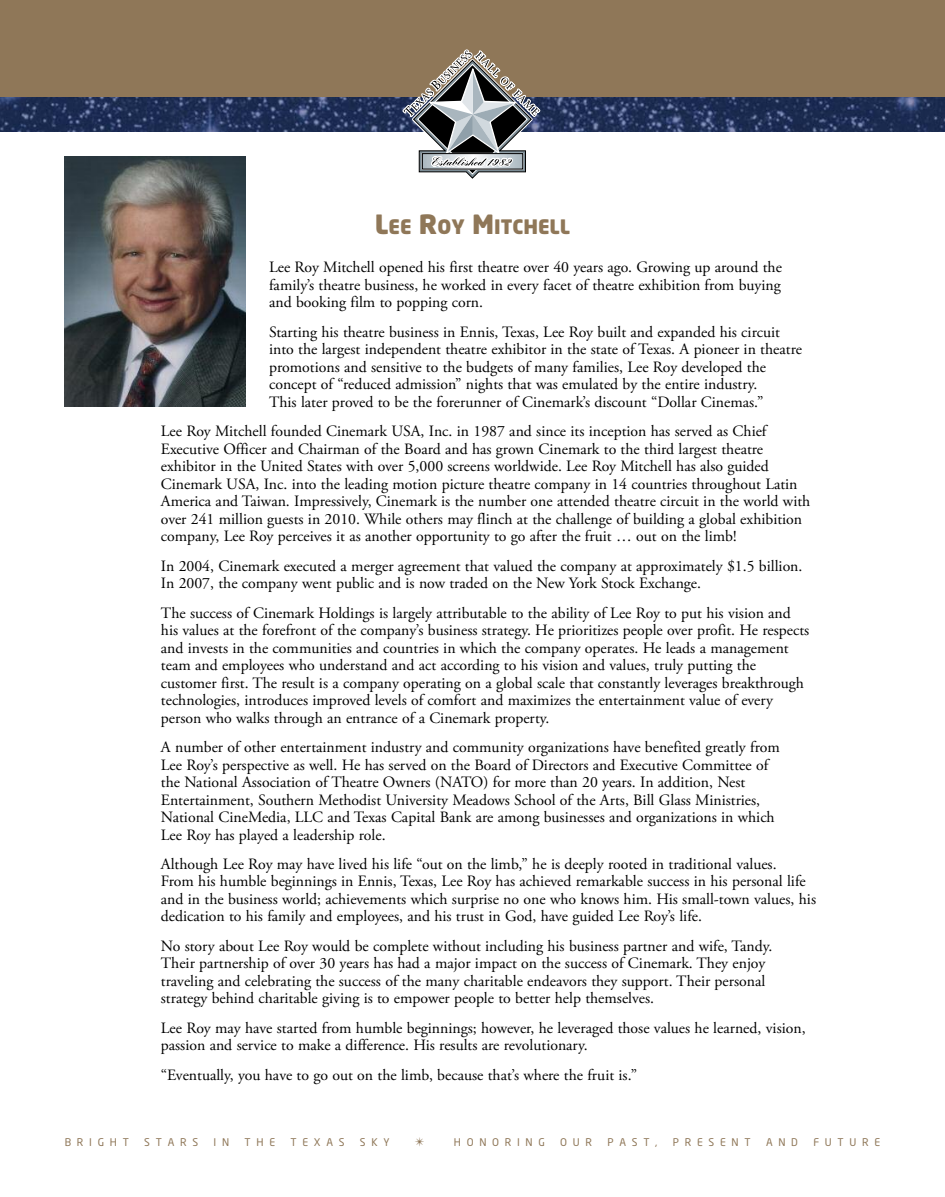
<style>
.page{position:relative;width:945px;height:1197px;background:#fff}
.page>*{position:absolute;margin:0;border:0;box-sizing:border-box;transform-origin:0 0}
.t1{font:900 19.6px "Neo Sans";color:#8f7758}
.t2{font:15.75px/17.5px "Adobe Garamond Pro";color:#000}
.t3{font:10.5px "Neo Sans";letter-spacing:.545em;color:#8f7758}
.s1{font-size:26.25px}
</style>
<div class="page">
<img style="left:0;top:97px;width:945px;height:35px">
<div style="left:0;top:0;width:945px;height:97px;background:#8f7758"></div>
<img style="left:65px;top:157px;width:180px;height:249px">
<svg style="left:400px;top:49px;width:143px;height:130px"></svg>
<p class="t1" style="left:375px;top:219px;width:197px"><span class="s1">L</span>EE <span class="s1">R</span>OY <span class="s1">M</span>ITCHELL</p>
<p class="t2" style="left:269px;top:260px;width:514px;text-align:justify">Lee Roy Mitchell opened his first theatre over 40 years ago. Growing up around the family’s theatre business, he worked in every facet of theatre exhibition from buying and booking film to popping corn.</p>
<p class="t2" style="left:269px;top:324px;width:534px">Starting his theatre business in Ennis, Texas, Lee Roy built and expanded his circuit into the largest independent theatre exhibitor in the state of Texas. A pioneer in theatre promotions and sensitive to the budgets of many families, Lee Roy developed the concept of “reduced admission” nights that was emulated by the entire industry.<br>This later proved to be the forerunner of Cinemark’s discount “Dollar Cinemas.”</p>
<p class="t2" style="left:161px;top:424px;width:651px">Lee Roy Mitchell founded Cinemark USA, Inc. in 1987 and since its inception has served as Chief Executive Officer and Chairman of the Board and has grown Cinemark to the third largest theatre exhibitor in the United States with over 5,000 screens worldwide. Lee Roy Mitchell has also guided Cinemark USA, Inc. into the leading motion picture theatre company in 14 countries throughout Latin America and Taiwan. Impressively, Cinemark is the number one attended theatre circuit in the world with over 241 million guests in 2010. While others may flinch at the challenge of building a global exhibition company, Lee Roy perceives it as another opportunity to go after the fruit … out on the limb!</p>
<p class="t2" style="left:161px;top:558px;width:643px">In 2004, Cinemark executed a merger agreement that valued the company at approximately $1.5 billion.<br>In 2007, the company went public and is now traded on the New York Stock Exchange.</p>
<p class="t2" style="left:161px;top:605px;width:650px">The success of Cinemark Holdings is largely attributable to the ability of Lee Roy to put his vision and his values at the forefront of the company’s business strategy. He prioritizes people over profit. He respects and invests in the communities and countries in which the company operates. He leads a management team and employees who understand and act according to his vision and values, truly putting the customer first. The result is a company operating on a global scale that constantly leverages breakthrough technologies, introduces improved levels of comfort and maximizes the entertainment value of every person who walks through an entrance of a Cinemark property.</p>
<p class="t2" style="left:161px;top:740px;width:621px">A number of other entertainment industry and community organizations have benefited greatly from Lee Roy’s perspective as well. He has served on the Board of Directors and Executive Committee of the National Association of Theatre Owners (NATO) for more than 20 years. In addition, Nest Entertainment, Southern Methodist University Meadows School of the Arts, Bill Glass Ministries, National CineMedia, LLC and Texas Capital Bank are among businesses and organizations in which Lee Roy has played a leadership role.</p>
<p class="t2" style="left:161px;top:857px;width:657px">Although Lee Roy may have lived his life “out on the limb,” he is deeply rooted in traditional values.<br>From his humble beginnings in Ennis, Texas, Lee Roy has achieved remarkable success in his personal life and in the business world; achievements which surprise no one who knows him. His small-town values, his dedication to his family and employees, and his trust in God, have guided Lee Roy’s life.</p>
<p class="t2" style="left:161px;top:939px;width:613px">No story about Lee Roy would be complete without including his business partner and wife, Tandy.<br>Their partnership of over 30 years has had a major impact on the success of Cinemark. They enjoy traveling and celebrating the success of the many charitable endeavors they support. Their personal strategy behind charitable giving is to empower people to better help themselves.</p>
<p class="t2" style="left:161px;top:1021px;width:646px">Lee Roy may have started from humble beginnings; however, he leveraged those values he learned, vision, passion and service to make a difference. His results are revolutionary.</p>
<p class="t2" style="left:161px;top:1068px;width:478px">“Eventually, you have to go out on the limb, because that’s where the fruit is.”</p>
<p class="t3" style="left:65px;top:1139px;width:66px">BRIGHT</p>
<p class="t3" style="left:144px;top:1139px;width:55px">STARS</p>
<p class="t3" style="left:214px;top:1139px;width:17px">I N</p>
<p class="t3" style="left:245px;top:1139px;width:32px">THE</p>
<p class="t3" style="left:291px;top:1139px;width:56px">TEXAS</p>
<p class="t3" style="left:360px;top:1139px;width:31px">SKY</p>
<p class="t3" style="left:454px;top:1139px;width:93px">HONORING</p>
<p class="t3" style="left:560px;top:1139px;width:33px">OUR</p>
<p class="t3" style="left:608px;top:1139px;width:51px">PAST,</p>
<p class="t3" style="left:673px;top:1139px;width:79px">PRESENT</p>
<p class="t3" style="left:766px;top:1139px;width:33px">AND</p>
<p class="t3" style="left:813px;top:1139px;width:68px">FUTURE</p>
</div>
